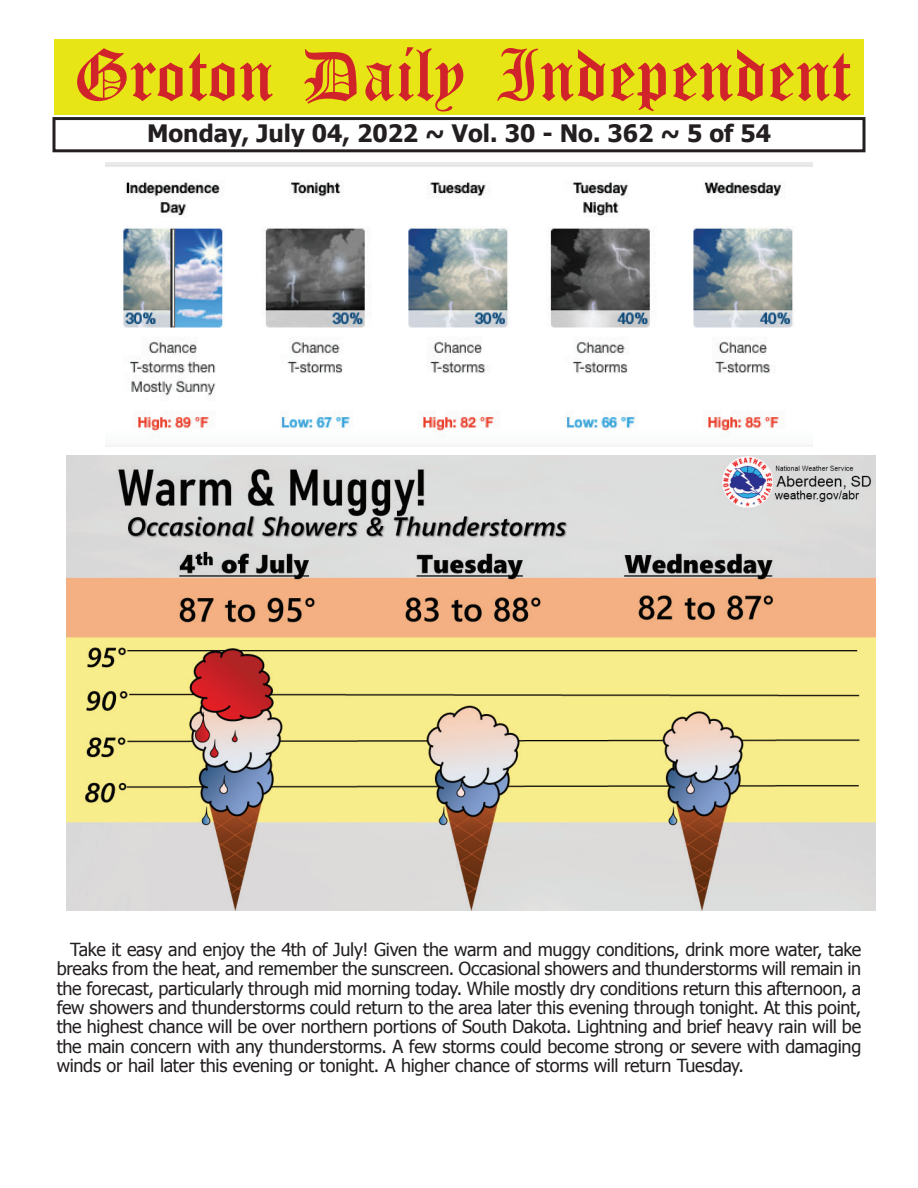
<style>
.page{position:relative;width:918px;height:1188px;background:#fff}
.page>*{position:absolute;margin:0;border:0;box-sizing:border-box;transform-origin:0 0}
.t1{font:54px "Old English Five";color:#d1232a}
.t2{font:700 24px "Tahoma";color:#231f20}
.t3{font:18px/19.5px "Tahoma";letter-spacing:-.015em;color:#231f20;text-align:justify}
</style>
<div class="page">
<div style="left:52px;top:117px;width:814px;height:35px;border:3px solid #231f20"></div>
<div style="left:54px;top:40px;width:810px;height:75px;background:#e7e515"></div>
<img style="left:106px;top:162px;width:706px;height:285px">
<img style="left:67px;top:456px;width:808px;height:455px">
<h1 class="t1" style="left:73px;top:50px;width:779px">Groton Daily Independent</h1>
<h2 class="t2" style="left:147px;top:116px;width:625px">Monday, July 04, 2022 ~ Vol. 30 - No. 362 ~ 5 of 54</h2>
<p class="t3" style="left:57px;top:938px;width:806px;text-indent:14px">Take it easy and enjoy the 4th of July! Given the warm and muggy conditions, drink more water, take breaks from the heat, and remember the sunscreen. Occasional showers and thunderstorms will remain in the forecast, particularly through mid morning today. While mostly dry conditions return this afternoon, a few showers and thunderstorms could return to the area later this evening through tonight. At this point, the highest chance will be over northern portions of South Dakota. Lightning and brief heavy rain will be the main concern with any thunderstorms. A few storms could become strong or severe with damaging winds or hail later this evening or tonight. A higher chance of storms will return Tuesday.</p>
</div>
